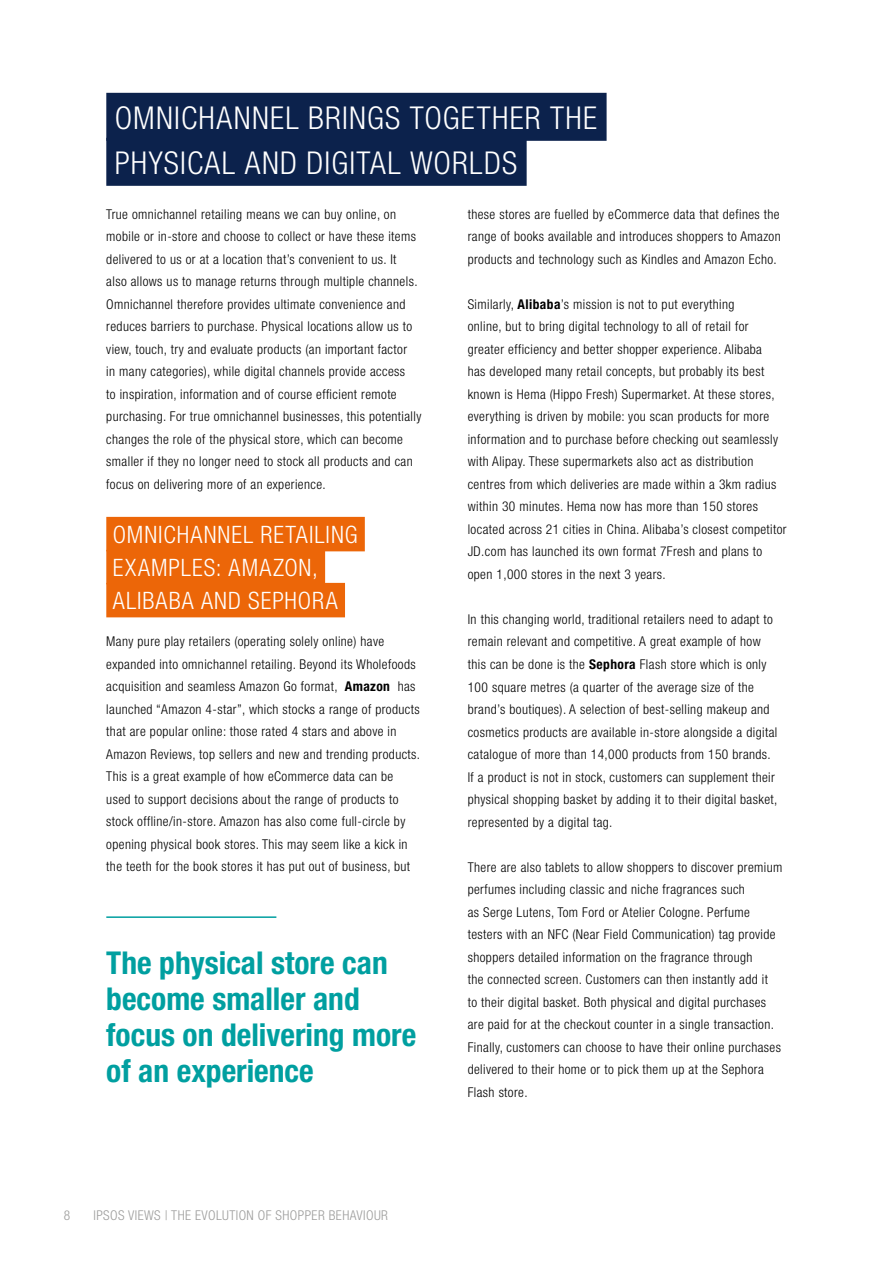
<style>
.page{position:relative;width:893px;height:1263px;background:#fff}
.page>*{position:absolute;margin:0;border:0;box-sizing:border-box;transform-origin:0 0}
.t1{font:700 condensed 31.5px/36px "Helvetica Neue LT Std";color:#009fa0}
.t2{font:300 condensed 31.5px/45px "Helvetica Neue LT Std";letter-spacing:.04em;color:#fff}
.t3{font:300 condensed 24px/33px "Helvetica Neue LT Std";letter-spacing:.04em;color:#fff}
.t4{font:300 condensed 13.5px/22.5px "Helvetica Neue LT Std";letter-spacing:.03em;color:#000}
.t5{font:300 condensed 13.5px "Helvetica Neue LT Std";letter-spacing:.03em;color:#9d9d9c}
.s1{font-weight:700}
</style>
<div class="page">
<div style="left:106px;top:93px;width:501px;height:48px;background:#0c224c"></div>
<div style="left:106px;top:138px;width:421px;height:48px;background:#0c224c"></div>
<div style="left:106px;top:517px;width:259px;height:34px;background:#ec6608"></div>
<div style="left:106px;top:550px;width:219px;height:34px;background:#ec6608"></div>
<div style="left:106px;top:583px;width:239px;height:34px;background:#ec6608"></div>
<hr style="left:106px;top:916px;width:170px;height:2px;background:#009fa0">
<h1 class="t2" style="left:115px;top:95px;width:484px">OMNICHANNEL BRINGS TOGETHER THE<br>PHYSICAL AND DIGITAL WORLDS</h1>
<p class="t4" style="left:106px;top:203px;width:317px">True omnichannel retailing means we can buy online, on mobile or in-store and choose to collect or have these items delivered to us or at a location that’s convenient to us. It<br>also allows us to manage returns through multiple channels.<br>Omnichannel therefore provides ultimate convenience and reduces barriers to purchase. Physical locations allow us to view, touch, try and evaluate products (an important factor<br>in many categories), while digital channels provide access<br>to inspiration, information and of course efficient remote purchasing. For true omnichannel businesses, this potentially changes the role of the physical store, which can become smaller if they no longer need to stock all products and can focus on delivering more of an experience.</p>
<h2 class="t3" style="left:113px;top:518px;width:246px">OMNICHANNEL RETAILING<br>EXAMPLES: AMAZON,<br>ALIBABA AND SEPHORA</h2>
<p class="t4" style="left:106px;top:630px;width:315px">Many pure play retailers (operating solely online) have expanded into omnichannel retailing. Beyond its Wholefoods acquisition and seamless Amazon Go format, <span class="s1">Amazon</span> has launched “Amazon 4-star”, which stocks a range of products that are popular online: those rated 4 stars and above in Amazon Reviews, top sellers and new and trending products.<br>This is a great example of how eCommerce data can be used to support decisions about the range of products to stock offline/in-store. Amazon has also come full-circle by opening physical book stores. This may seem like a kick in the teeth for the book stores it has put out of business, but</p>
<p class="t4" style="left:468px;top:203px;width:314px;text-align:justify">these stores are fuelled by eCommerce data that defines the range of books available and introduces shoppers to Amazon products and technology such as Kindles and Amazon Echo.</p>
<p class="t4" style="left:468px;top:293px;width:320px">Similarly, <span class="s1">Alibaba</span>’s mission is not to put everything<br>online, but to bring digital technology to all of retail for greater efficiency and better shopper experience. Alibaba<br>has developed many retail concepts, but probably its best known is Hema (Hippo Fresh) Supermarket. At these stores, everything is driven by mobile: you scan products for more information and to purchase before checking out seamlessly with Alipay. These supermarkets also act as distribution centres from which deliveries are made within a 3km radius within 30 minutes. Hema now has more than 150 stores located across 21 cities in China. Alibaba’s closest competitor JD.com has launched its own format 7Fresh and plans to open 1,000 stores in the next 3 years.</p>
<p class="t4" style="left:468px;top:608px;width:311px">In this changing world, traditional retailers need to adapt to remain relevant and competitive. A great example of how this can be done is the <span class="s1">Sephora</span> Flash store which is only 100 square metres (a quarter of the average size of the brand’s boutiques). A selection of best-selling makeup and cosmetics products are available in-store alongside a digital catalogue of more than 14,000 products from 150 brands.<br>If a product is not in stock, customers can supplement their physical shopping basket by adding it to their digital basket, represented by a digital tag.</p>
<p class="t4" style="left:468px;top:855px;width:316px">There are also tablets to allow shoppers to discover premium perfumes including classic and niche fragrances such<br>as Serge Lutens, Tom Ford or Atelier Cologne. Perfume testers with an NFC (Near Field Communication) tag provide shoppers detailed information on the fragrance through<br>the connected screen. Customers can then instantly add it<br>to their digital basket. Both physical and digital purchases are paid for at the checkout counter in a single transaction.<br>Finally, customers can choose to have their online purchases delivered to their home or to pick them up at the Sephora Flash store.</p>
<h1 class="t1" style="left:106px;top:944px;width:311px">The physical store can become smaller and focus on delivering more of an experience</h1>
<p class="t5" style="left:64px;top:1208px;width:8px">8</p>
<p class="t5" style="left:94px;top:1208px;width:296px">IPSOS VIEWS | THE EVOLUTION OF SHOPPER BEHAVIOUR</p>
</div>
